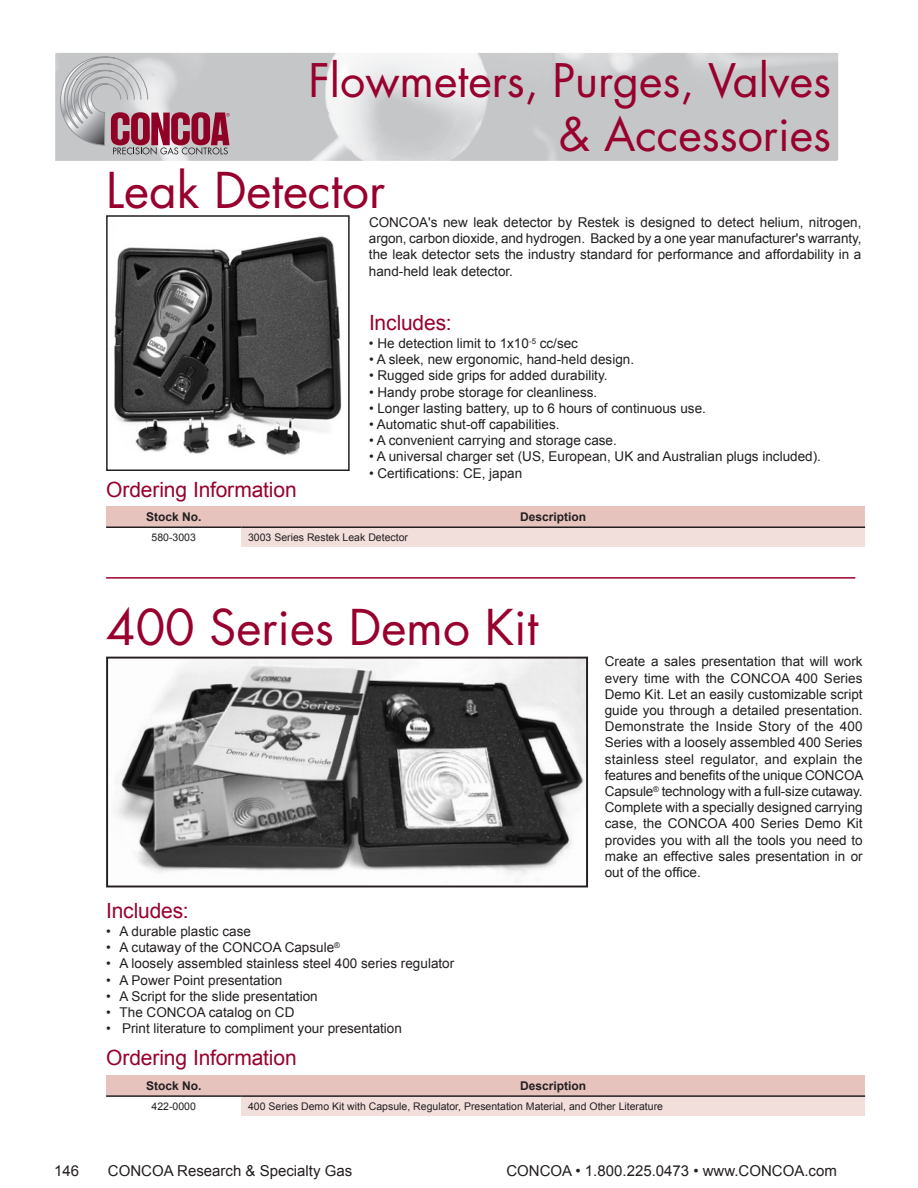
<style>
.page{position:relative;width:918px;height:1188px;background:#fff}
.page>*{position:absolute;margin:0;border:0;box-sizing:border-box;transform-origin:0 0}
.t1{font:48px "Futura";color:#98012d}
.t2{font:45px/54px "Futura";color:#98012d;text-align:right}
.t3{font:21px "Arial";letter-spacing:-.01em;color:#98012d}
.t4{font:15px "Arial";color:#231f20}
.t5{font:13.5px/16.2px "Arial";color:#231f20;text-align:justify}
.t6{font:700 12px "Arial";color:#231f20}
.t7{font:10.5px "Arial";color:#231f20}
</style>
<div class="page">
<img style="left:55px;top:53px;width:111px;height:108px">
<img style="left:281px;top:53px;width:70px;height:108px">
<img style="left:127px;top:128px;width:116px;height:33px">
<img style="left:466px;top:53px;width:114px;height:108px">
<img style="left:312px;top:159px;width:71px;height:2px">
<img style="left:765px;top:53px;width:73px;height:106px">
<img style="left:611px;top:153px;width:71px;height:8px">
<svg style="left:60px;top:56px;width:170px;height:99px;background:#bba6ad"></svg>
<img style="left:116px;top:660px;width:469px;height:215px">
<div style="left:106px;top:657px;width:482px;height:230px;border:2px solid #231f20"></div>
<div style="left:106px;top:1075px;width:135px;height:21px;background:#e7c3be"></div>
<div style="left:241px;top:1075px;width:624px;height:21px;background:#e7c3be"></div>
<div style="left:241px;top:1096px;width:624px;height:20px;background:#f2dfdc"></div>
<hr style="left:106px;top:1095px;width:135px;height:2px;background:#231f20">
<hr style="left:241px;top:1095px;width:624px;height:2px;background:#231f20">
<hr style="left:106px;top:577px;width:749px;height:2px;background:#98012d">
<img style="left:114px;top:236px;width:228px;height:219px">
<div style="left:106px;top:215px;width:244px;height:256px;border:2px solid #231f20"></div>
<div style="left:106px;top:506px;width:135px;height:21px;background:#e7c3be"></div>
<div style="left:241px;top:506px;width:624px;height:21px;background:#e7c3be"></div>
<div style="left:241px;top:527px;width:624px;height:20px;background:#f2dfdc"></div>
<hr style="left:106px;top:526px;width:135px;height:2px;background:#231f20">
<hr style="left:241px;top:526px;width:624px;height:2px;background:#231f20">
<h2 class="t2" style="left:308px;top:54px;width:524px">Flowmeters, Purges, Valves &amp; Accessories</h2>
<h1 class="t1" style="left:106px;top:160px;width:281px">Leak Detector</h1>
<p class="t5" style="left:369px;top:214px;width:494px">CONCOA's new leak detector by Restek is designed to detect helium, nitrogen, argon, carbon dioxide, and hydrogen. Backed by a one year manufacturer's warranty, the leak detector sets the industry standard for performance and affordability in a hand-held leak detector.</p>
<h3 class="t3" style="left:106px;top:476px;width:192px">Ordering Information</h3>
<h3 class="t3" style="left:369px;top:309px;width:84px">Includes:</h3>
<p class="t5" style="left:369px;top:335px;width:211px">• He detection limit to 1x10<sup>-5</sup> cc/sec</p>
<p class="t5" style="left:369px;top:352px;width:267px">• A sleek, new ergonomic, hand-held design.</p>
<p class="t5" style="left:369px;top:368px;width:240px">• Rugged side grips for added durability.</p>
<p class="t5" style="left:369px;top:384px;width:230px">• Handy probe storage for cleanliness.</p>
<p class="t5" style="left:369px;top:400px;width:338px">• Longer lasting battery, up to 6 hours of continuous use.</p>
<p class="t5" style="left:369px;top:416px;width:192px">• Automatic shut-off capabilities.</p>
<p class="t5" style="left:369px;top:433px;width:249px">• A convenient carrying and storage case.</p>
<p class="t5" style="left:369px;top:449px;width:453px">• A universal charger set (US, European, UK and Australian plugs included).</p>
<p class="t5" style="left:369px;top:465px;width:155px">• Certifications: CE, japan</p>
<p class="t6" style="left:146px;top:509px;width:57px">Stock No.</p>
<p class="t6" style="left:520px;top:509px;width:68px">Description</p>
<p class="t7" style="left:152px;top:530px;width:46px">580-3003</p>
<p class="t7" style="left:248px;top:530px;width:161px">3003 Series Restek Leak Detector</p>
<h1 class="t1" style="left:106px;top:596px;width:434px">400 Series Demo Kit</h1>
<h3 class="t3" style="left:106px;top:897px;width:84px">Includes:</h3>
<p class="t5" style="left:106px;top:923px;width:146px">• A durable plastic case</p>
<p class="t5" style="left:106px;top:940px;width:235px">• A cutaway of the CONCOA Capsule<sup>®</sup></p>
<p class="t5" style="left:106px;top:956px;width:350px">• A loosely assembled stainless steel 400 series regulator</p>
<p class="t5" style="left:106px;top:972px;width:178px">• A Power Point presentation</p>
<p class="t5" style="left:106px;top:988px;width:213px">• A Script for the slide presentation</p>
<p class="t5" style="left:106px;top:1004px;width:190px">• The CONCOA catalog on CD</p>
<p class="t5" style="left:106px;top:1021px;width:297px">• Print literature to compliment your presentation</p>
<h3 class="t3" style="left:106px;top:1044px;width:192px">Ordering Information</h3>
<p class="t5" style="left:605px;top:654px;width:260px">Create a sales presentation that will work every time with the CONCOA 400 Series Demo Kit. Let an easily customizable script guide you through a detailed presentation.<br>Demonstrate the Inside Story of the 400<br>Series with a loosely assembled 400 Series stainless steel regulator, and explain the features and benefits of the unique CONCOA Capsule<sup>®</sup> technology with a full-size cutaway.<br>Complete with a specially designed carrying case, the CONCOA 400 Series Demo Kit provides you with all the tools you need to make an effective sales presentation in or out of the office.</p>
<p class="t6" style="left:146px;top:1078px;width:57px">Stock No.</p>
<p class="t6" style="left:520px;top:1078px;width:68px">Description</p>
<p class="t7" style="left:152px;top:1099px;width:46px">422-0000</p>
<p class="t7" style="left:248px;top:1099px;width:416px">400 Series Demo Kit with Capsule, Regulator, Presentation Material, and Other Literature</p>
<p class="t4" style="left:54px;top:1161px;width:27px">146</p>
<p class="t4" style="left:108px;top:1161px;width:246px">CONCOA Research &amp; Specialty Gas</p>
<p class="t4" style="left:506px;top:1161px;width:332px">CONCOA • 1.800.225.0473 • www.CONCOA.com</p>
</div>
